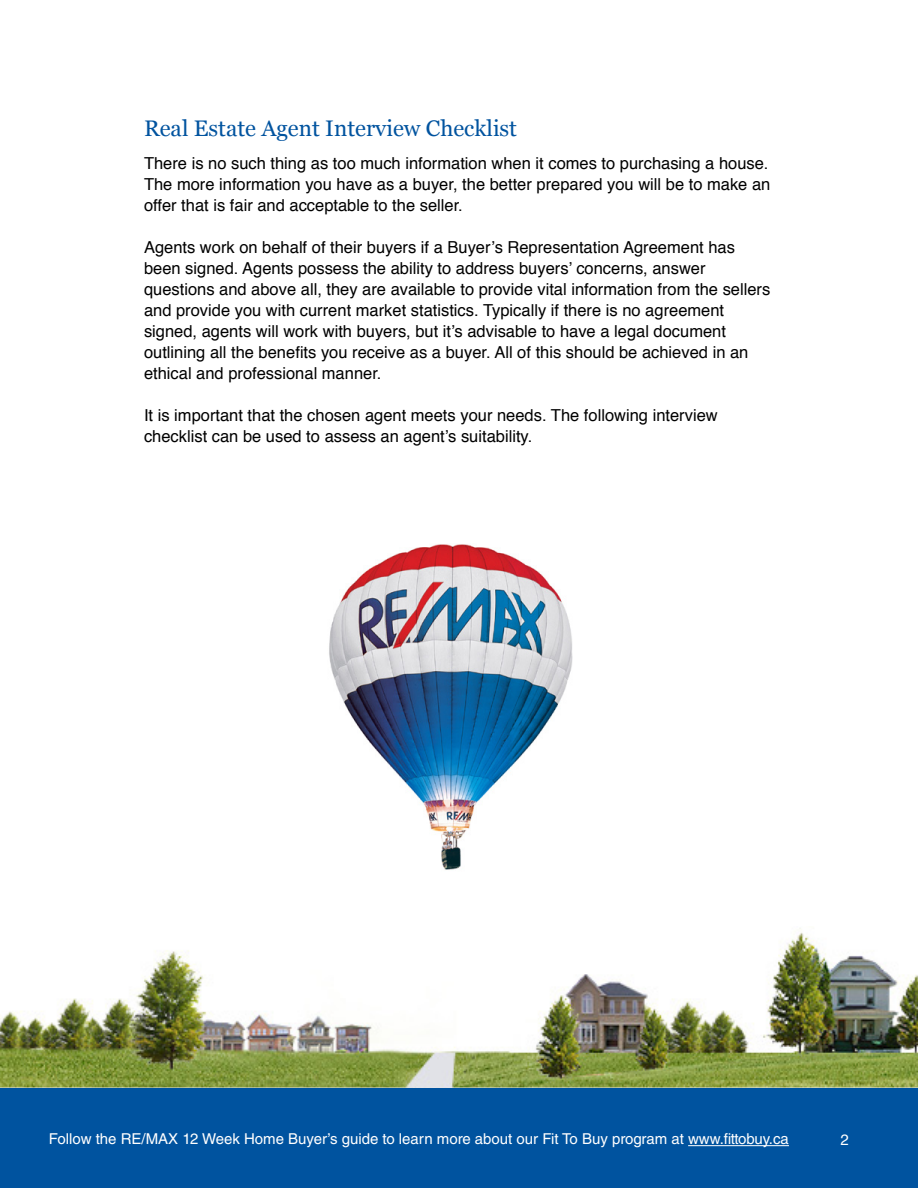
<style>
.page{position:relative;width:918px;height:1188px;background:#fff}
.page>*{position:absolute;margin:0;border:0;box-sizing:border-box;transform-origin:0 0}
.t1{font:22.5px "Georgia";color:#00539f}
.t2{font:16.5px/21px "Helvetica";color:#000}
.t3{font:15px "Helvetica LT Std";color:#fff}
.t4{font:15px "Helvetica";color:#fff}
</style>
<div class="page">
<img style="left:0;top:928px;width:918px;height:161px">
<img style="left:329px;top:544px;width:244px;height:326px">
<div style="left:0;top:1089px;width:918px;height:99px;background:#00539f"></div>
<hr style="left:688px;top:1145px;width:101px;height:1px;background:#fff">
<h1 class="t1" style="left:144px;top:115px;width:375px">Real Estate Agent Interview Checklist</h1>
<p class="t2" style="left:144px;top:153px;width:628px;text-align:justify">There is no such thing as too much information when it comes to purchasing a house.<br>The more information you have as a buyer, the better prepared you will be to make an offer that is fair and acceptable to the seller.</p>
<p class="t2" style="left:144px;top:237px;width:628px">Agents work on behalf of their buyers if a Buyer’s Representation Agreement has been signed. Agents possess the ability to address buyers’ concerns, answer questions and above all, they are available to provide vital information from the sellers and provide you with current market statistics. Typically if there is no agreement signed, agents will work with buyers, but it’s advisable to have a legal document outlining all the benefits you receive as a buyer. All of this should be achieved in an ethical and professional manner.</p>
<p class="t2" style="left:144px;top:405px;width:575px">It is important that the chosen agent meets your needs. The following interview checklist can be used to assess an agent’s suitability.</p>
<p class="t3" style="left:49px;top:1130px;width:742px">Follow the RE/MAX 12 Week Home Buyer’s guide to learn more about our Fit To Buy program at www.fittobuy.ca</p>
<p class="t4" style="left:841px;top:1128px;width:10px">2</p>
</div>
